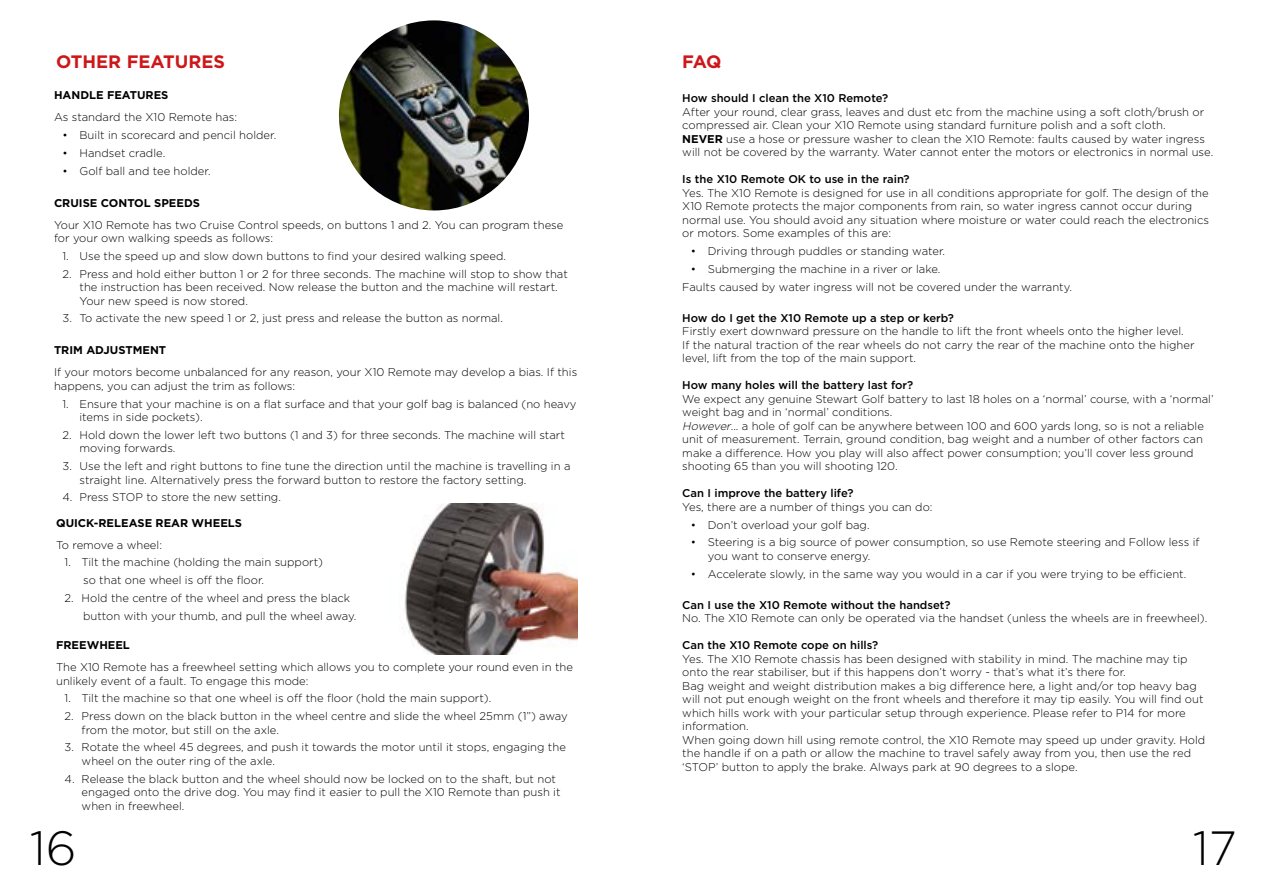
<style>
.page{position:relative;width:1263px;height:893px;background:#fff}
.page>*{position:absolute;margin:0;border:0;box-sizing:border-box;transform-origin:0 0}
.t1{font:300 48px "Gotham";color:#000}
.t2{font:700 18px "Gotham";color:#cd1719}
.t3{font:300 11.25px/13.5px "Gotham";color:#000}
.t4{font:500 11.25px "Gotham";color:#000}
.t5{font:700 11.25px "Gotham";color:#000}
.s1{font-weight:700}
.s2{font-style:italic}
</style>
<div class="page">
<img style="left:404px;top:504px;width:173px;height:150px">
<img style="left:339px;top:20px;width:190px;height:190px;border-radius:95px">
<h2 class="t2" style="left:56px;top:50px;width:170px">OTHER FEATURES</h2>
<p class="t5" style="left:54px;top:88px;width:116px">HANDLE FEATURES</p>
<p class="t3" style="left:54px;top:110px;width:185px">As standard the X10 Remote has:</p>
<p class="t3" style="left:63px;top:128px;width:215px">• Built in scorecard and pencil holder.</p>
<p class="t3" style="left:63px;top:146px;width:104px">• Handset cradle.</p>
<p class="t3" style="left:63px;top:164px;width:150px">• Golf ball and tee holder.</p>
<p class="t5" style="left:54px;top:195px;width:147px">CRUISE CONTOL SPEEDS</p>
<p class="t3" style="left:54px;top:218px;width:511px">Your X10 Remote has two Cruise Control speeds, on buttons 1 and 2. You can program these for your own walking speeds as follows:</p>
<p class="t3" style="left:63px;top:249px;width:445px">1. Use the speed up and slow down buttons to find your desired walking speed.</p>
<p class="t3" style="left:80px;top:267px;width:490px;text-indent:-17px">2. Press and hold either button 1 or 2 for three seconds. The machine will stop to show that the instruction has been received. Now release the button and the machine will restart.<br>Your new speed is now stored.</p>
<p class="t3" style="left:63px;top:311px;width:442px">3. To activate the new speed 1 or 2, just press and release the button as normal.</p>
<p class="t5" style="left:54px;top:343px;width:114px">TRIM ADJUSTMENT</p>
<p class="t3" style="left:54px;top:365px;width:525px">If your motors become unbalanced for any reason, your X10 Remote may develop a bias. If this happens, you can adjust the trim as follows:</p>
<p class="t3" style="left:80px;top:397px;width:498px;text-indent:-17px">1. Ensure that your machine is on a flat surface and that your golf bag is balanced (no heavy items in side pockets).</p>
<p class="t3" style="left:80px;top:428px;width:487px;text-indent:-17px">2. Hold down the lower left two buttons (1 and 3) for three seconds. The machine will start moving forwards.</p>
<p class="t3" style="left:80px;top:459px;width:492px;text-indent:-17px">3. Use the left and right buttons to fine tune the direction until the machine is travelling in a straight line. Alternatively press the forward button to restore the factory setting.</p>
<p class="t3" style="left:63px;top:490px;width:220px">4. Press STOP to store the new setting.</p>
<p class="t5" style="left:56px;top:515px;width:187px">QUICK-RELEASE REAR WHEELS</p>
<p class="t3" style="left:56px;top:538px;width:107px">To remove a wheel:</p>
<p class="t3" style="left:83px;top:553px;width:241px;line-height:17.7px;text-indent:-18px">1. Tilt the machine (holding the main support) so that one wheel is off the floor.</p>
<p class="t3" style="left:83px;top:589px;width:275px;line-height:17.7px;text-indent:-18px">2. Hold the centre of the wheel and press the black button with your thumb, and pull the wheel away.</p>
<p class="t5" style="left:56px;top:638px;width:75px">FREEWHEEL</p>
<p class="t3" style="left:56px;top:660px;width:518px">The X10 Remote has a freewheel setting which allows you to complete your round even in the unlikely event of a fault. To engage this mode:</p>
<p class="t3" style="left:65px;top:691px;width:428px">1. Tilt the machine so that one wheel is off the floor (hold the main support).</p>
<p class="t3" style="left:82px;top:709px;width:488px;text-indent:-17px">2. Press down on the black button in the wheel centre and slide the wheel 25mm (1”) away from the motor, but still on the axle.</p>
<p class="t3" style="left:82px;top:740px;width:486px;text-indent:-17px">3. Rotate the wheel 45 degrees, and push it towards the motor until it stops, engaging the wheel on the outer ring of the axle.</p>
<p class="t3" style="left:82px;top:771px;width:480px;line-height:14px;text-indent:-17px">4. Release the black button and the wheel should now be locked on to the shaft, but not engaged onto the drive dog. You may find it easier to pull the X10 Remote than push it when in freewheel.</p>
<h2 class="t2" style="left:682px;top:50px;width:41px">FAQ</h2>
<p class="t4" style="left:682px;top:91px;width:207px">How should I clean the X10 Remote?</p>
<p class="t3" style="left:682px;top:105px;width:532px">After your round, clear grass, leaves and dust etc from the machine using a soft cloth/brush or compressed air. Clean your X10 Remote using standard furniture polish and a soft cloth.<br><span class="s1">NEVER</span> use a hose or pressure washer to clean the X10 Remote: faults caused by water ingress will not be covered by the warranty. Water cannot enter the motors or electronics in normal use.</p>
<p class="t4" style="left:682px;top:172px;width:229px">Is the X10 Remote OK to use in the rain?</p>
<p class="t3" style="left:682px;top:186px;width:528px">Yes. The X10 Remote is designed for use in all conditions appropriate for golf. The design of the X10 Remote protects the major components from rain, so water ingress cannot occur during normal use. You should avoid any situation where moisture or water could reach the electronics or motors. Some examples of this are:</p>
<p class="t3" style="left:691px;top:244px;width:256px">• Driving through puddles or standing water.</p>
<p class="t3" style="left:682px;top:260px;width:391px;line-height:17.7px;text-indent:9px">• Submerging the machine in a river or lake.<br>Faults caused by water ingress will not be covered under the warranty.</p>
<p class="t4" style="left:682px;top:311px;width:273px">How do I get the X10 Remote up a step or kerb?</p>
<p class="t3" style="left:682px;top:324px;width:514px">Firstly exert downward pressure on the handle to lift the front wheels onto the higher level.<br>If the natural traction of the rear wheels do not carry the rear of the machine onto the higher level, lift from the top of the main support.</p>
<p class="t4" style="left:682px;top:378px;width:233px">How many holes will the battery last for?</p>
<p class="t3" style="left:682px;top:392px;width:533px">We expect any genuine Stewart Golf battery to last 18 holes on a ‘normal’ course, with a ‘normal’ weight bag and in ‘normal’ conditions.<br><span class="s2">However</span>... a hole of golf can be anywhere between 100 and 600 yards long, so is not a reliable unit of measurement. Terrain, ground condition, bag weight and a number of other factors can make a difference. How you play will also affect power consumption; you’ll cover less ground shooting 65 than you will shooting 120.</p>
<p class="t4" style="left:682px;top:486px;width:173px">Can I improve the battery life?</p>
<p class="t3" style="left:682px;top:500px;width:252px">Yes, there are a number of things you can do:</p>
<p class="t3" style="left:691px;top:518px;width:180px">• Don’t overload your golf bag.</p>
<p class="t3" style="left:708px;top:535px;width:493px;text-indent:-17px">• Steering is a big source of power consumption, so use Remote steering and Follow less if you want to conserve energy.</p>
<p class="t3" style="left:691px;top:567px;width:497px">• Accelerate slowly, in the same way you would in a car if you were trying to be efficient.</p>
<p class="t4" style="left:682px;top:598px;width:270px">Can I use the X10 Remote without the handset?</p>
<p class="t3" style="left:682px;top:611px;width:526px">No. The X10 Remote can only be operated via the handset (unless the wheels are in freewheel).</p>
<p class="t4" style="left:682px;top:638px;width:197px">Can the X10 Remote cope on hills?</p>
<p class="t3" style="left:682px;top:652px;width:525px">Yes. The X10 Remote chassis has been designed with stability in mind. The machine may tip onto the rear stabiliser, but if this happens don’t worry - that’s what it’s there for.<br>Bag weight and weight distribution makes a big difference here, a light and/or top heavy bag will not put enough weight on the front wheels and therefore it may tip easily. You will find out which hills work with your particular setup through experience. Please refer to P14 for more information.<br>When going down hill using remote control, the X10 Remote may speed up under gravity. Hold the handle if on a path or allow the machine to travel safely away from you, then use the red ‘STOP’ button to apply the brake. Always park at 90 degrees to a slope.</p>
<h1 class="t1" style="left:30px;top:818px;width:48px">16</h1>
<h1 class="t1" style="left:1193px;top:818px;width:46px">17</h1>
</div>
